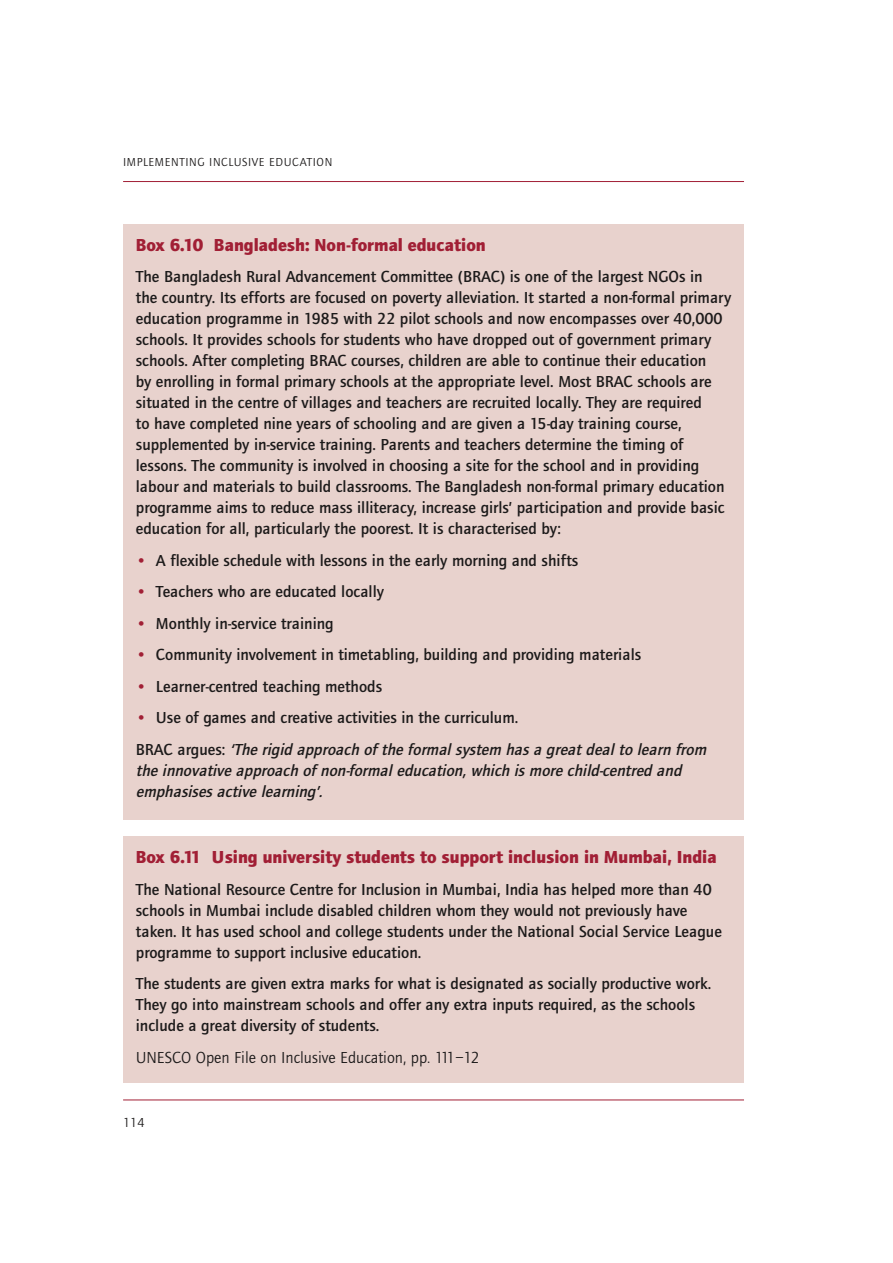
<style>
.page{position:relative;width:893px;height:1263px;background:#fff}
.page>*{position:absolute;margin:0;border:0;box-sizing:border-box;transform-origin:0 0}
.t1{font:700 18px "Foundry Journal";color:#a11f35}
.t2{font:500 16.5px/21px "Foundry Journal";color:#1c1a1a}
.t3{font:italic 500 16.5px/21px "Foundry Journal";color:#1c1a1a}
.t4{font:16.5px "Foundry Journal";color:#1c1a1a}
.t5{font:13.5px "Foundry Journal";color:#1c1a1a}
.t6{font:12px "Foundry Journal";letter-spacing:.055em;color:#1c1a1a}
.s1{color:#a11f35}
.s2{font-style:italic}
</style>
<div class="page">
<hr style="left:123px;top:181px;width:621px;height:1px;background:#a11f35">
<hr style="left:123px;top:1100px;width:621px;height:1px;background:#a11f35">
<div style="left:123px;top:224px;width:621px;height:595px;background:#e8d2cd"></div>
<div style="left:123px;top:836px;width:621px;height:247px;background:#e8d2cd"></div>
<p class="t6" style="left:123px;top:157px;width:211px">IMPLEMENTING INCLUSIVE EDUCATION</p>
<p class="t1" style="left:136px;top:238px;width:351px">Box 6.10 Bangladesh: Non-formal education</p>
<p class="t2" style="left:136px;top:268px;width:597px">The Bangladesh Rural Advancement Committee (BRAC) is one of the largest NGOs in<br>the country. Its efforts are focused on poverty alleviation. It started a non-formal primary education programme in 1985 with 22 pilot schools and now encompasses over 40,000 schools. It provides schools for students who have dropped out of government primary schools. After completing BRAC courses, children are able to continue their education<br>by enrolling in formal primary schools at the appropriate level. Most BRAC schools are situated in the centre of villages and teachers are recruited locally. They are required<br>to have completed nine years of schooling and are given a 15-day training course, supplemented by in-service training. Parents and teachers determine the timing of lessons. The community is involved in choosing a site for the school and in providing labour and materials to build classrooms. The Bangladesh non-formal primary education programme aims to reduce mass illiteracy, increase girls’ participation and provide basic education for all, particularly the poorest. It is characterised by:</p>
<p class="t2" style="left:136px;top:551px;width:444px"><span class="s1">•</span> A flexible schedule with lessons in the early morning and shifts</p>
<p class="t2" style="left:136px;top:583px;width:250px"><span class="s1">•</span> Teachers who are educated locally</p>
<p class="t2" style="left:136px;top:614px;width:199px"><span class="s1">•</span> Monthly in-service training</p>
<p class="t2" style="left:136px;top:646px;width:507px"><span class="s1">•</span> Community involvement in timetabling, building and providing materials</p>
<p class="t2" style="left:136px;top:677px;width:248px"><span class="s1">•</span> Learner-centred teaching methods</p>
<p class="t2" style="left:136px;top:703px;width:575px;line-height:31.5px"><span class="s1">•</span> Use of games and creative activities in the curriculum.<br>B R A C a r g u e s : <span class="s2">‘The rigid approach of the formal system has a great deal to learn from</span></p>
<p class="t3" style="left:136px;top:761px;width:550px">the innovative approach of non-formal education, which is more child-centred and emphasises active learning’.</p>
<p class="t1" style="left:136px;top:850px;width:582px">Box 6.11 Using university students to support inclusion in Mumbai, India</p>
<p class="t2" style="left:136px;top:880px;width:587px">The National Resource Centre for Inclusion in Mumbai, India has helped more than 40 schools in Mumbai include disabled children whom they would not previously have taken. It has used school and college students under the National Social Service League programme to support inclusive education.</p>
<p class="t2" style="left:136px;top:974px;width:577px">The students are given extra marks for what is designated as socially productive work.<br>They go into mainstream schools and offer any extra inputs required, as the schools include a great diversity of students.</p>
<p class="t4" style="left:136px;top:1051px;width:345px">UNESCO Open File on Inclusive Education, pp. 111–12</p>
<p class="t5" style="left:123px;top:1117px;width:23px">114</p>
</div>
